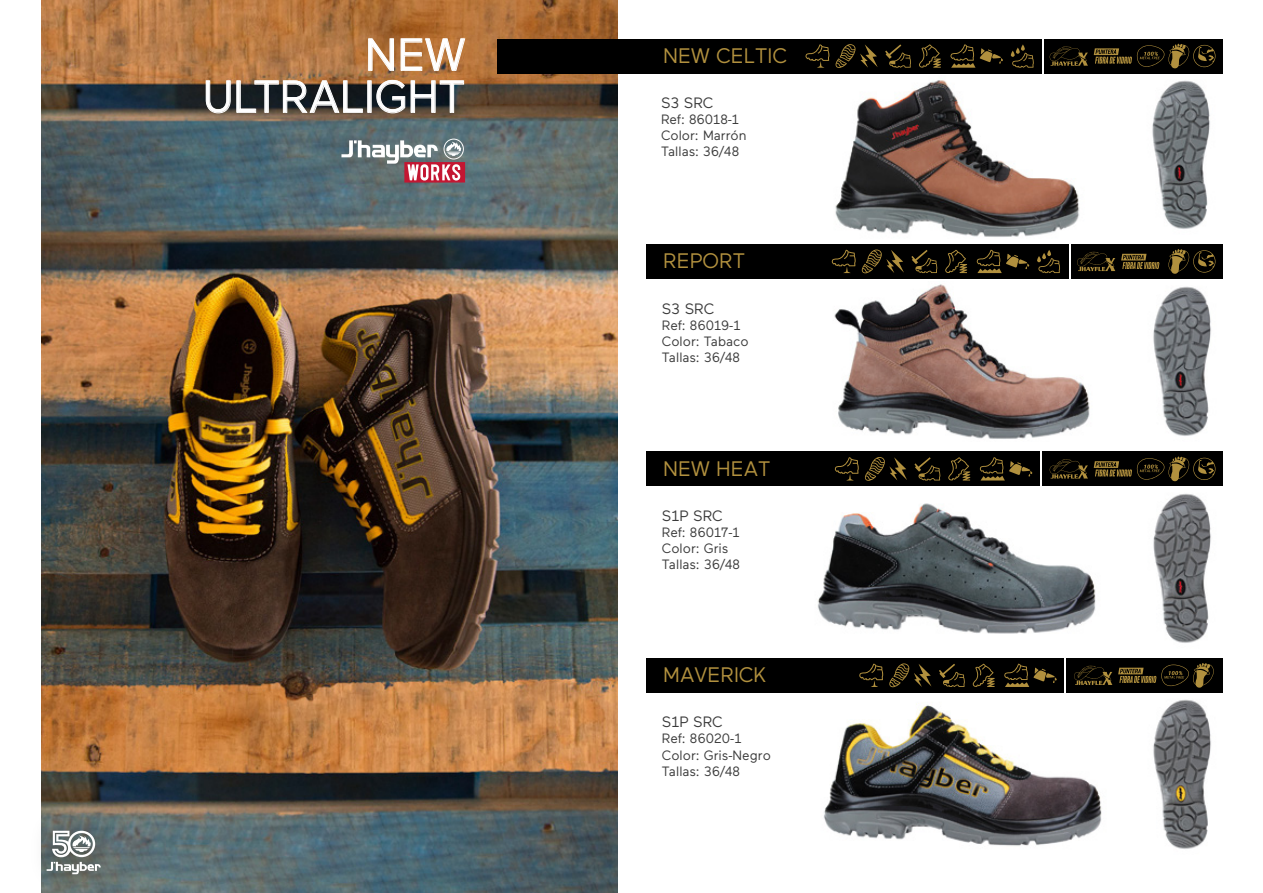
<style>
.page{position:relative;width:1263px;height:893px;background:#fff}
.page>*{position:absolute;margin:0;border:0;box-sizing:border-box;transform-origin:0 0}
.t1{font:45px "Maax";color:#fff}
.t2{font:21px "Maax";color:#b1903e}
.t3{font:15px "Maax";color:#3a3a3a}
.t4{font:13.5px/16.2px "Maax";color:#3a3a3a}
</style>
<div class="page">
<img style="left:41px;top:0;width:576px;height:893px">
<img style="left:41px;top:774px;width:109px;height:119px">
<svg style="left:47px;top:831px;width:54px;height:43px"></svg>
<div style="left:646px;top:452px;width:576px;height:34px;background:#000"></div>
<div style="left:646px;top:244px;width:576px;height:34px;background:#000"></div>
<img style="left:817px;top:503px;width:279px;height:131px">
<img style="left:834px;top:284px;width:256px;height:155px">
<div style="left:497px;top:39px;width:725px;height:34px;background:#000"></div>
<div style="left:646px;top:658px;width:576px;height:34px;background:#000"></div>
<img style="left:835px;top:80px;width:245px;height:157px">
<img style="left:823px;top:704px;width:279px;height:142px">
<svg style="left:862px;top:250px;width:42px;height:23px"></svg>
<svg style="left:832px;top:250px;width:24px;height:23px"></svg>
<svg style="left:911px;top:250px;width:26px;height:23px"></svg>
<svg style="left:945px;top:250px;width:22px;height:23px"></svg>
<svg style="left:977px;top:250px;width:52px;height:23px"></svg>
<svg style="left:1037px;top:250px;width:23px;height:23px"></svg>
<svg style="left:865px;top:457px;width:42px;height:24px"></svg>
<svg style="left:835px;top:457px;width:24px;height:23px"></svg>
<svg style="left:914px;top:457px;width:26px;height:23px"></svg>
<svg style="left:948px;top:457px;width:22px;height:23px"></svg>
<svg style="left:980px;top:457px;width:52px;height:23px"></svg>
<svg style="left:1050px;top:459px;width:38px;height:19px"></svg>
<svg style="left:1094px;top:456px;width:121px;height:25px"></svg>
<svg style="left:1077px;top:252px;width:38px;height:19px"></svg>
<svg style="left:1168px;top:249px;width:47px;height:25px"></svg>
<svg style="left:1121px;top:254px;width:38px;height:15px"></svg>
<svg style="left:1050px;top:46px;width:38px;height:20px"></svg>
<svg style="left:1094px;top:44px;width:121px;height:24px"></svg>
<svg style="left:1074px;top:666px;width:38px;height:19px"></svg>
<svg style="left:1118px;top:663px;width:96px;height:25px"></svg>
<svg style="left:889px;top:663px;width:42px;height:24px"></svg>
<svg style="left:859px;top:664px;width:24px;height:23px"></svg>
<svg style="left:939px;top:664px;width:26px;height:23px"></svg>
<svg style="left:973px;top:664px;width:22px;height:23px"></svg>
<svg style="left:1004px;top:664px;width:53px;height:23px"></svg>
<svg style="left:835px;top:44px;width:43px;height:24px"></svg>
<svg style="left:805px;top:44px;width:24px;height:24px"></svg>
<svg style="left:885px;top:44px;width:26px;height:24px"></svg>
<svg style="left:919px;top:44px;width:22px;height:24px"></svg>
<svg style="left:950px;top:44px;width:53px;height:24px"></svg>
<svg style="left:1011px;top:44px;width:23px;height:24px"></svg>
<img style="left:1152px;top:80px;width:58px;height:149px">
<img style="left:1153px;top:699px;width:58px;height:150px">
<img style="left:1153px;top:286px;width:58px;height:150px">
<img style="left:1153px;top:494px;width:58px;height:149px">
<hr style="left:1042px;top:37px;width:1px;height:38px;background:#fff">
<hr style="left:1040px;top:450px;width:2px;height:38px;background:#fff">
<hr style="left:1069px;top:242px;width:1px;height:39px;background:#fff">
<hr style="left:1065px;top:656px;width:1px;height:38px;background:#fff">
<svg style="left:368px;top:39px;width:26px;height:32px"></svg>
<svg style="left:401px;top:38px;width:64px;height:33px;background:#c28d5e"></svg>
<svg style="left:206px;top:81px;width:157px;height:32px;background:#4c4946"></svg>
<svg style="left:376px;top:80px;width:29px;height:33px"></svg>
<svg style="left:411px;top:81px;width:53px;height:32px;background:#4f4d4a"></svg>
<svg style="left:341px;top:139px;width:124px;height:44px"></svg>
<h1 class="t1" style="left:365px;top:26px;width:102px">NEW</h1>
<h2 class="t2" style="left:663px;top:42px;width:125px">NEW CELTIC</h2>
<h1 class="t1" style="left:203px;top:68px;width:263px">ULTRALIGHT</h1>
<p class="t3" style="left:661px;top:93px;width:54px">S3 SRC</p>
<p class="t4" style="left:661px;top:111px;width:87px">Ref: 86018-1<br>Color: Marrón<br>Tallas: 36/48</p>
<h2 class="t2" style="left:663px;top:247px;width:83px">REPORT</h2>
<p class="t3" style="left:662px;top:299px;width:54px">S3 SRC</p>
<p class="t4" style="left:662px;top:317px;width:88px">Ref: 86019-1<br>Color: Tabaco<br>Tallas: 36/48</p>
<h2 class="t2" style="left:663px;top:455px;width:109px">NEW HEAT</h2>
<p class="t3" style="left:662px;top:506px;width:62px">S1P SRC</p>
<p class="t4" style="left:662px;top:523px;width:80px">Ref: 86017-1<br>Color: Gris<br>Tallas: 36/48</p>
<h2 class="t2" style="left:663px;top:661px;width:105px">MAVERICK</h2>
<p class="t3" style="left:662px;top:712px;width:62px">S1P SRC</p>
<p class="t4" style="left:662px;top:730px;width:110px">Ref: 86020-1<br>Color: Gris-Negro<br>Tallas: 36/48</p>
</div>
